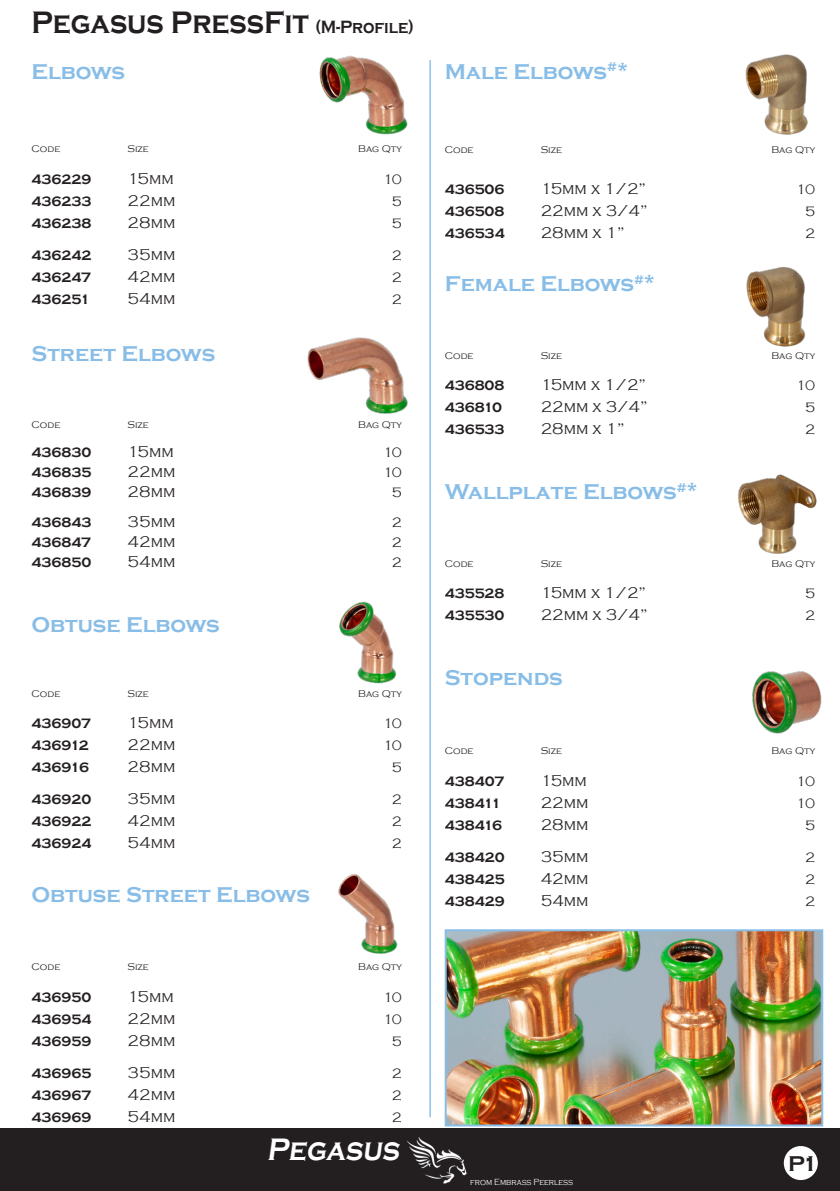
<style>
.page{position:relative;width:840px;height:1191px;background:#fff}
.page>*{position:absolute;margin:0;border:0;box-sizing:border-box;transform-origin:0 0}
.t1{font:700 32px "Copperplate Gothic";color:#231f20;scale:.88 1}
.t2{font:700 32px "Copperplate Gothic";color:#fff;scale:.88 1}
.t3{font:700 22px "Copperplate Gothic";color:#88bde7}
.t4{font:700 22px "Copperplate Gothic";color:#231f20}
.t5{font:300 16px "Copperplate Gothic";color:#231f20}
.t6{font:700 14px "Copperplate Gothic";color:#231f20}
.t7{font:300 14px "Copperplate Gothic";letter-spacing:-.09em;color:#231f20}
.t8{font:300 10px "Copperplate Gothic";color:#231f20}
.t9{font:300 9.2px "Copperplate Gothic";color:#fff;scale:.88 1}
.s1{font-size:18.2px}
</style>
<div class="page">
<div style="left:0;top:1128px;width:839px;height:63px;background:#231f20"></div>
<img style="left:407px;top:1137px;width:60px;height:47px">
<div style="left:783px;top:1146px;width:34px;height:34px;background:#fff;border-radius:50%"></div>
<img style="left:319px;top:55px;width:89px;height:80px">
<hr style="left:429px;top:60px;width:1px;height:1057px;background:#88bde7">
<img style="left:307px;top:337px;width:101px;height:77px">
<img style="left:339px;top:601px;width:58px;height:83px">
<img style="left:338px;top:874px;width:60px;height:80px">
<img style="left:745px;top:54px;width:63px;height:81px">
<img style="left:746px;top:266px;width:60px;height:81px">
<img style="left:447px;top:932px;width:372px;height:191px">
<div style="left:444px;top:929px;width:378px;height:197px;border:2px solid #88bde7"></div>
<img style="left:752px;top:671px;width:70px;height:63px">
<img style="left:738px;top:474px;width:79px;height:80px">
<p class="t1" style="left:31px;top:4px;width:435px">Pegasus PressFit <span class="s1">(M-Profile)</span></p>
<p class="t3" style="left:31px;top:59px;width:95px">Elbows</p>
<p class="t8" style="left:31px;top:144px;width:30px">Code</p>
<p class="t8" style="left:127px;top:144px;width:23px">Size</p>
<p class="t8" style="left:358px;top:144px;width:45px">Bag Qty</p>
<p class="t6" style="left:31px;top:171px;width:61px">436229</p>
<p class="t5" style="left:127px;top:170px;width:48px">15mm</p>
<p class="t7" style="left:383px;top:172px;width:20px">10</p>
<p class="t6" style="left:31px;top:193px;width:61px">436233</p>
<p class="t5" style="left:127px;top:192px;width:49px">22mm</p>
<p class="t7" style="left:391px;top:194px;width:12px">5</p>
<p class="t6" style="left:31px;top:215px;width:61px">436238</p>
<p class="t5" style="left:127px;top:214px;width:49px">28mm</p>
<p class="t7" style="left:391px;top:216px;width:12px">5</p>
<p class="t6" style="left:31px;top:247px;width:61px">436242</p>
<p class="t5" style="left:127px;top:246px;width:49px">35mm</p>
<p class="t7" style="left:391px;top:248px;width:12px">2</p>
<p class="t6" style="left:31px;top:269px;width:61px">436247</p>
<p class="t5" style="left:127px;top:268px;width:49px">42mm</p>
<p class="t7" style="left:391px;top:270px;width:12px">2</p>
<p class="t6" style="left:31px;top:291px;width:60px">436251</p>
<p class="t5" style="left:127px;top:290px;width:49px">54mm</p>
<p class="t7" style="left:391px;top:292px;width:12px">2</p>
<p class="t3" style="left:31px;top:341px;width:185px">Street Elbows</p>
<p class="t8" style="left:31px;top:419px;width:30px">Code</p>
<p class="t8" style="left:127px;top:419px;width:23px">Size</p>
<p class="t8" style="left:358px;top:419px;width:45px">Bag Qty</p>
<p class="t6" style="left:31px;top:445px;width:61px">436830</p>
<p class="t5" style="left:127px;top:443px;width:48px">15mm</p>
<p class="t7" style="left:383px;top:445px;width:20px">10</p>
<p class="t6" style="left:31px;top:465px;width:61px">436835</p>
<p class="t5" style="left:127px;top:463px;width:49px">22mm</p>
<p class="t7" style="left:383px;top:465px;width:20px">10</p>
<p class="t6" style="left:31px;top:485px;width:61px">436839</p>
<p class="t5" style="left:127px;top:483px;width:49px">28mm</p>
<p class="t7" style="left:391px;top:485px;width:12px">5</p>
<p class="t6" style="left:31px;top:515px;width:61px">436843</p>
<p class="t5" style="left:127px;top:513px;width:49px">35mm</p>
<p class="t7" style="left:391px;top:515px;width:12px">2</p>
<p class="t6" style="left:31px;top:535px;width:61px">436847</p>
<p class="t5" style="left:127px;top:533px;width:49px">42mm</p>
<p class="t7" style="left:391px;top:535px;width:12px">2</p>
<p class="t6" style="left:31px;top:555px;width:61px">436850</p>
<p class="t5" style="left:127px;top:553px;width:49px">54mm</p>
<p class="t7" style="left:391px;top:555px;width:12px">2</p>
<p class="t3" style="left:31px;top:613px;width:190px">Obtuse Elbows</p>
<p class="t8" style="left:31px;top:688px;width:30px">Code</p>
<p class="t8" style="left:127px;top:688px;width:23px">Size</p>
<p class="t8" style="left:358px;top:688px;width:45px">Bag Qty</p>
<p class="t6" style="left:31px;top:716px;width:61px">436907</p>
<p class="t5" style="left:127px;top:714px;width:48px">15mm</p>
<p class="t7" style="left:383px;top:716px;width:20px">10</p>
<p class="t6" style="left:31px;top:738px;width:59px">436912</p>
<p class="t5" style="left:127px;top:736px;width:49px">22mm</p>
<p class="t7" style="left:383px;top:738px;width:20px">10</p>
<p class="t6" style="left:31px;top:760px;width:59px">436916</p>
<p class="t5" style="left:127px;top:758px;width:49px">28mm</p>
<p class="t7" style="left:391px;top:760px;width:12px">5</p>
<p class="t6" style="left:31px;top:792px;width:61px">436920</p>
<p class="t5" style="left:127px;top:790px;width:49px">35mm</p>
<p class="t7" style="left:391px;top:792px;width:12px">2</p>
<p class="t6" style="left:31px;top:814px;width:61px">436922</p>
<p class="t5" style="left:127px;top:812px;width:49px">42mm</p>
<p class="t7" style="left:391px;top:814px;width:12px">2</p>
<p class="t6" style="left:31px;top:836px;width:61px">436924</p>
<p class="t5" style="left:127px;top:834px;width:49px">54mm</p>
<p class="t7" style="left:391px;top:836px;width:12px">2</p>
<p class="t3" style="left:31px;top:883px;width:280px">Obtuse Street Elbows</p>
<p class="t8" style="left:31px;top:961px;width:30px">Code</p>
<p class="t8" style="left:127px;top:961px;width:23px">Size</p>
<p class="t8" style="left:358px;top:961px;width:45px">Bag Qty</p>
<p class="t6" style="left:31px;top:989px;width:61px">436950</p>
<p class="t5" style="left:127px;top:987px;width:48px">15mm</p>
<p class="t7" style="left:383px;top:989px;width:20px">10</p>
<p class="t6" style="left:31px;top:1011px;width:61px">436954</p>
<p class="t5" style="left:127px;top:1009px;width:49px">22mm</p>
<p class="t7" style="left:383px;top:1011px;width:20px">10</p>
<p class="t6" style="left:31px;top:1033px;width:61px">436959</p>
<p class="t5" style="left:127px;top:1031px;width:49px">28mm</p>
<p class="t7" style="left:391px;top:1033px;width:12px">5</p>
<p class="t6" style="left:31px;top:1065px;width:61px">436965</p>
<p class="t5" style="left:127px;top:1063px;width:49px">35mm</p>
<p class="t7" style="left:391px;top:1065px;width:12px">2</p>
<p class="t6" style="left:31px;top:1087px;width:61px">436967</p>
<p class="t5" style="left:127px;top:1085px;width:49px">42mm</p>
<p class="t7" style="left:391px;top:1087px;width:12px">2</p>
<p class="t6" style="left:31px;top:1109px;width:61px">436969</p>
<p class="t5" style="left:127px;top:1107px;width:49px">54mm</p>
<p class="t7" style="left:391px;top:1109px;width:12px">2</p>
<p class="t2" style="left:266px;top:1131px;width:158px">Pegasus</p>
<p class="t3" style="left:444px;top:59px;width:185px">Male Elbows<sup>#</sup>*</p>
<p class="t8" style="left:444px;top:144px;width:30px">Code</p>
<p class="t8" style="left:540px;top:144px;width:23px">Size</p>
<p class="t8" style="left:771px;top:144px;width:45px">Bag Qty</p>
<p class="t6" style="left:444px;top:181px;width:61px">436506</p>
<p class="t5" style="left:540px;top:180px;width:107px">15mm x 1/2”</p>
<p class="t7" style="left:795px;top:182px;width:20px">10</p>
<p class="t6" style="left:444px;top:203px;width:61px">436508</p>
<p class="t5" style="left:540px;top:202px;width:108px">22mm x 3/4”</p>
<p class="t7" style="left:804px;top:204px;width:12px">5</p>
<p class="t6" style="left:444px;top:225px;width:61px">436534</p>
<p class="t5" style="left:540px;top:224px;width:85px">28mm x 1”</p>
<p class="t7" style="left:804px;top:226px;width:12px">2</p>
<p class="t3" style="left:444px;top:271px;width:212px">Female Elbows<sup>#</sup>*</p>
<p class="t8" style="left:444px;top:350px;width:30px">Code</p>
<p class="t8" style="left:540px;top:350px;width:23px">Size</p>
<p class="t8" style="left:771px;top:350px;width:45px">Bag Qty</p>
<p class="t6" style="left:444px;top:378px;width:61px">436808</p>
<p class="t5" style="left:540px;top:376px;width:107px">15mm x 1/2”</p>
<p class="t7" style="left:795px;top:378px;width:20px">10</p>
<p class="t6" style="left:444px;top:400px;width:59px">436810</p>
<p class="t5" style="left:540px;top:398px;width:108px">22mm x 3/4”</p>
<p class="t7" style="left:804px;top:400px;width:12px">5</p>
<p class="t6" style="left:444px;top:422px;width:61px">436533</p>
<p class="t5" style="left:540px;top:420px;width:85px">28mm x 1”</p>
<p class="t7" style="left:804px;top:422px;width:12px">2</p>
<p class="t3" style="left:444px;top:480px;width:254px">Wallplate Elbows<sup>#</sup>*</p>
<p class="t8" style="left:444px;top:558px;width:30px">Code</p>
<p class="t8" style="left:540px;top:558px;width:23px">Size</p>
<p class="t8" style="left:771px;top:558px;width:45px">Bag Qty</p>
<p class="t6" style="left:444px;top:586px;width:61px">435528</p>
<p class="t5" style="left:540px;top:584px;width:107px">15mm x 1/2”</p>
<p class="t7" style="left:804px;top:586px;width:12px">5</p>
<p class="t6" style="left:444px;top:608px;width:61px">435530</p>
<p class="t5" style="left:540px;top:606px;width:108px">22mm x 3/4”</p>
<p class="t7" style="left:804px;top:608px;width:12px">2</p>
<p class="t3" style="left:444px;top:665px;width:119px">Stopends</p>
<p class="t8" style="left:444px;top:745px;width:30px">Code</p>
<p class="t8" style="left:540px;top:745px;width:23px">Size</p>
<p class="t8" style="left:771px;top:745px;width:45px">Bag Qty</p>
<p class="t6" style="left:444px;top:773px;width:61px">438407</p>
<p class="t5" style="left:540px;top:771px;width:48px">15mm</p>
<p class="t7" style="left:795px;top:773px;width:20px">10</p>
<p class="t6" style="left:444px;top:795px;width:58px">438411</p>
<p class="t5" style="left:540px;top:793px;width:49px">22mm</p>
<p class="t7" style="left:795px;top:795px;width:20px">10</p>
<p class="t6" style="left:444px;top:817px;width:59px">438416</p>
<p class="t5" style="left:540px;top:815px;width:49px">28mm</p>
<p class="t7" style="left:804px;top:817px;width:12px">5</p>
<p class="t6" style="left:444px;top:849px;width:61px">438420</p>
<p class="t5" style="left:540px;top:847px;width:49px">35mm</p>
<p class="t7" style="left:804px;top:849px;width:12px">2</p>
<p class="t6" style="left:444px;top:871px;width:61px">438425</p>
<p class="t5" style="left:540px;top:869px;width:49px">42mm</p>
<p class="t7" style="left:804px;top:871px;width:12px">2</p>
<p class="t6" style="left:444px;top:893px;width:61px">438429</p>
<p class="t5" style="left:540px;top:891px;width:49px">54mm</p>
<p class="t7" style="left:804px;top:893px;width:12px">2</p>
<p class="t9" style="left:470px;top:1176px;width:118px">from Embrass Peerless</p>
<p class="t4" style="left:787px;top:1151px;width:31px">P1</p>
</div>
